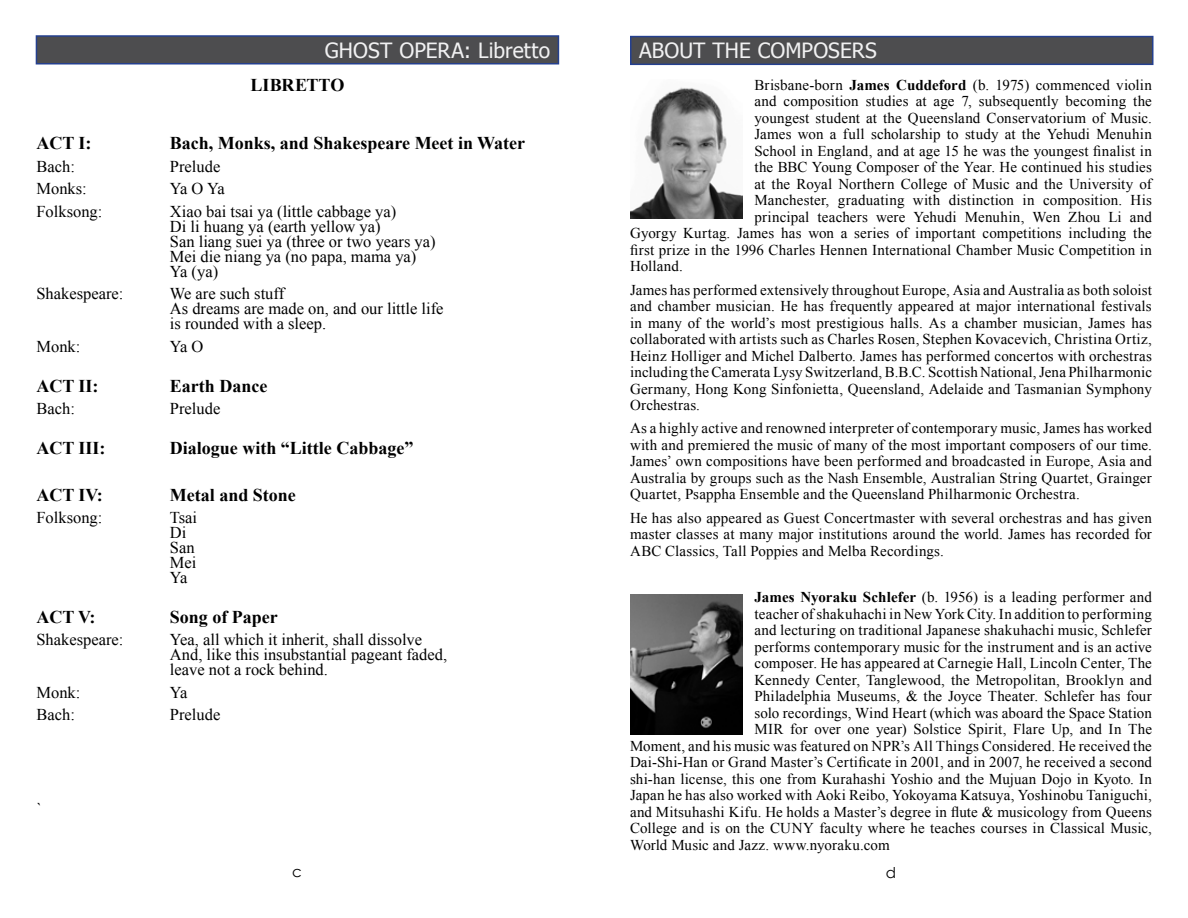
<style>
.page{position:relative;width:1188px;height:918px;background:#fff}
.page>*{position:absolute;margin:0;border:0;box-sizing:border-box;transform-origin:0 0}
.t1{font:21px "Tahoma";letter-spacing:.005em;color:#f1f1f2}
.t2{font:700 18px "Times New Roman";color:#000}
.t3{font:16.5px/15px "Times New Roman";color:#000}
.t4{font:15px/16.5px "Times New Roman";letter-spacing:.01em;color:#000;text-align:justify}
.t5{font:15px "Century Gothic";color:#000}
.s1{font-weight:700}
</style>
<div class="page">
<div style="left:36px;top:36px;width:522px;height:28px;background:#4d4d4f"></div>
<div style="left:36px;top:35px;width:523px;height:29px;border:2px solid #25408f"></div>
<img style="left:630px;top:594px;width:112px;height:141px">
<img style="left:630px;top:87px;width:112px;height:132px">
<div style="left:631px;top:37px;width:522px;height:27px;background:#4d4d4f"></div>
<div style="left:630px;top:36px;width:524px;height:29px;border:2px solid #25408f"></div>
<h1 class="t1" style="left:325px;top:36px;width:227px">GHOST OPERA: Libretto</h1>
<p class="t2" style="left:250px;top:73px;width:95px">LIBRETTO</p>
<p class="t2" style="left:36px;top:131px;width:57px">ACT I:</p>
<p class="t2" style="left:170px;top:131px;width:357px">Bach, Monks, and Shakespeare Meet in Water</p>
<p class="t3" style="left:36px;top:159px;width:40px">Bach:</p>
<p class="t3" style="left:170px;top:159px;width:52px">Prelude</p>
<p class="t3" style="left:36px;top:181px;width:52px">Monks:</p>
<p class="t3" style="left:170px;top:181px;width:56px">Ya O Ya</p>
<p class="t3" style="left:36px;top:204px;width:68px">Folksong:</p>
<p class="t3" style="left:170px;top:204px;width:267px">Xiao bai tsai ya (little cabbage ya)<br>Di li huang ya (earth yellow ya)<br>San liang suei ya (three or two years ya)<br>Mei die niang ya (no papa, mama ya)<br>Ya (ya)</p>
<p class="t3" style="left:36px;top:286px;width:89px">Shakespeare:</p>
<p class="t3" style="left:170px;top:286px;width:275px">We are such stuff<br>As dreams are made on, and our little life is rounded with a sleep.</p>
<p class="t3" style="left:36px;top:339px;width:46px">Monk:</p>
<p class="t3" style="left:170px;top:339px;width:35px">Ya O</p>
<p class="t2" style="left:36px;top:373px;width:64px">ACT II:</p>
<p class="t2" style="left:170px;top:373px;width:99px">Earth Dance</p>
<p class="t3" style="left:36px;top:401px;width:40px">Bach:</p>
<p class="t3" style="left:170px;top:401px;width:52px">Prelude</p>
<p class="t2" style="left:36px;top:435px;width:71px">ACT III:</p>
<p class="t2" style="left:170px;top:435px;width:245px">Dialogue with “Little Cabbage”</p>
<p class="t2" style="left:36px;top:482px;width:68px">ACT IV:</p>
<p class="t2" style="left:170px;top:482px;width:127px">Metal and Stone</p>
<p class="t3" style="left:36px;top:510px;width:68px">Folksong:</p>
<p class="t3" style="left:170px;top:510px;width:29px">Tsai<br>Di<br>San<br>Mei<br>Ya</p>
<p class="t2" style="left:36px;top:604px;width:61px">ACT V:</p>
<p class="t2" style="left:170px;top:604px;width:109px">Song of Paper</p>
<p class="t3" style="left:36px;top:632px;width:89px">Shakespeare:</p>
<p class="t3" style="left:170px;top:632px;width:279px">Yea, all which it inherit, shall dissolve<br>And, like this insubstantial pageant faded, leave not a rock behind.</p>
<p class="t3" style="left:36px;top:685px;width:46px">Monk:</p>
<p class="t3" style="left:170px;top:685px;width:19px">Ya</p>
<p class="t3" style="left:36px;top:707px;width:40px">Bach:</p>
<p class="t3" style="left:170px;top:707px;width:52px">Prelude</p>
<p class="t3" style="left:36px;top:801px;width:7px">`</p>
<p class="t5" style="left:292px;top:861px;width:11px">c</p>
<h1 class="t1" style="left:639px;top:37px;width:239px">ABOUT THE COMPOSERS</h1>
<p class="t4" style="left:754px;top:76px;width:399px">Brisbane-born <span class="s1">James Cuddeford</span> (b. 1975) commenced violin</p>
<p class="t4" style="left:754px;top:93px;width:399px">and composition studies at age 7, subsequently becoming the</p>
<p class="t4" style="left:754px;top:109px;width:399px">youngest student at the Queensland Conservatorium of Music.</p>
<p class="t4" style="left:754px;top:126px;width:399px">James won a full scholarship to study at the Yehudi Menuhin</p>
<p class="t4" style="left:754px;top:142px;width:399px">School in England, and at age 15 he was the youngest finalist in</p>
<p class="t4" style="left:754px;top:159px;width:399px">the BBC Young Composer of the Year. He continued his studies</p>
<p class="t4" style="left:754px;top:175px;width:399px">at the Royal Northern College of Music and the University of</p>
<p class="t4" style="left:754px;top:192px;width:399px">Manchester, graduating with distinction in composition. His</p>
<p class="t4" style="left:754px;top:208px;width:399px">principal teachers were Yehudi Menuhin, Wen Zhou Li and</p>
<p class="t4" style="left:630px;top:225px;width:523px">Gyorgy Kurtag. James has won a series of important competitions including the</p>
<p class="t4" style="left:630px;top:241px;width:523px">first prize in the 1996 Charles Hennen International Chamber Music Competition in</p>
<p class="t4" style="left:630px;top:258px;width:54px">Holland.</p>
<p class="t4" style="left:630px;top:281px;width:524px">James has performed extensively throughout Europe, Asia and Australia as both soloist and chamber musician. He has frequently appeared at major international festivals in many of the world’s most prestigious halls. As a chamber musician, James has collaborated with artists such as Charles Rosen, Stephen Kovacevich, Christina Ortiz, Heinz Holliger and Michel Dalberto. James has performed concertos with orchestras including the Camerata Lysy Switzerland, B.B.C. Scottish National, Jena Philharmonic Germany, Hong Kong Sinfonietta, Queensland, Adelaide and Tasmanian Symphony Orchestras.</p>
<p class="t4" style="left:630px;top:420px;width:523px">As a highly active and renowned interpreter of contemporary music, James has worked with and premiered the music of many of the most important composers of our time.<br>James’ own compositions have been performed and broadcasted in Europe, Asia and Australia by groups such as the Nash Ensemble, Australian String Quartet, Grainger Quartet, Psappha Ensemble and the Queensland Philharmonic Orchestra.</p>
<p class="t4" style="left:630px;top:509px;width:523px">He has also appeared as Guest Concertmaster with several orchestras and has given master classes at many major institutions around the world. James has recorded for ABC Classics, Tall Poppies and Melba Recordings.</p>
<p class="t4" style="left:754px;top:589px;width:399px"><span class="s1">James Nyoraku Schlefer</span> (b. 1956) is a leading performer and</p>
<p class="t4" style="left:754px;top:605px;width:399px">teacher of shakuhachi in New York City. In addition to performing</p>
<p class="t4" style="left:754px;top:622px;width:399px">and lecturing on traditional Japanese shakuhachi music, Schlefer</p>
<p class="t4" style="left:754px;top:638px;width:399px">performs contemporary music for the instrument and is an active</p>
<p class="t4" style="left:754px;top:655px;width:399px">composer. He has appeared at Carnegie Hall, Lincoln Center, The</p>
<p class="t4" style="left:754px;top:671px;width:399px">Kennedy Center, Tanglewood, the Metropolitan, Brooklyn and</p>
<p class="t4" style="left:754px;top:688px;width:399px">Philadelphia Museums, &amp; the Joyce Theater. Schlefer has four</p>
<p class="t4" style="left:754px;top:704px;width:399px">solo recordings, Wind Heart (which was aboard the Space Station</p>
<p class="t4" style="left:754px;top:721px;width:399px">MIR for over one year) Solstice Spirit, Flare Up, and In The</p>
<p class="t4" style="left:630px;top:737px;width:523px">Moment, and his music was featured on NPR’s All Things Considered. He received the</p>
<p class="t4" style="left:630px;top:754px;width:524px">Dai-Shi-Han or Grand Master’s Certificate in 2001, and in 2007, he received a second</p>
<p class="t4" style="left:630px;top:770px;width:524px">shi-han license, this one from Kurahashi Yoshio and the Mujuan Dojo in Kyoto. In</p>
<p class="t4" style="left:630px;top:787px;width:523px">Japan he has also worked with Aoki Reibo, Yokoyama Katsuya, Yoshinobu Taniguchi,</p>
<p class="t4" style="left:630px;top:803px;width:524px">and Mitsuhashi Kifu. He holds a Master’s degree in flute &amp; musicology from Queens</p>
<p class="t4" style="left:630px;top:820px;width:523px">College and is on the CUNY faculty where he teaches courses in Classical Music,</p>
<p class="t4" style="left:630px;top:836px;width:261px">World Music and Jazz. www.nyoraku.com</p>
<p class="t5" style="left:886px;top:862px;width:12px">d</p>
</div>
